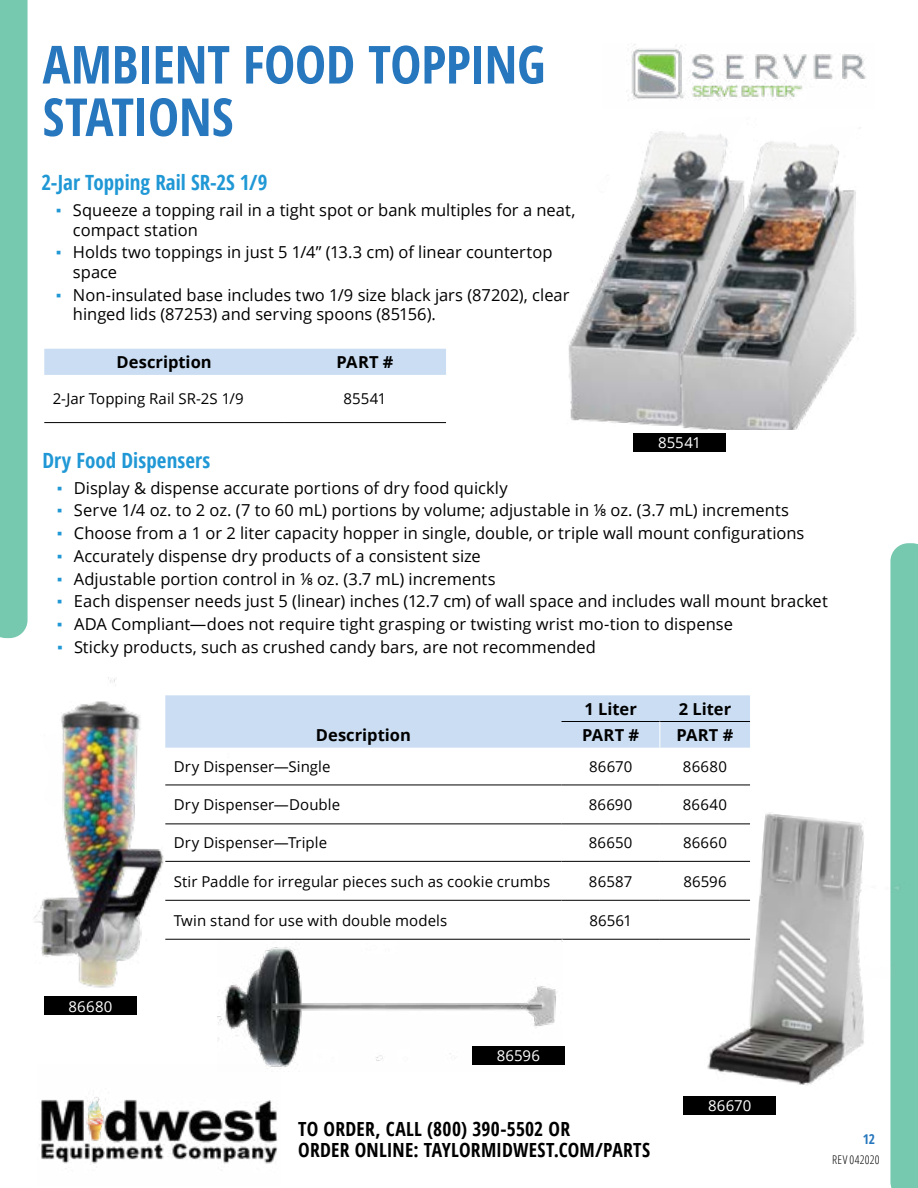
<style>
.page{position:relative;width:918px;height:1188px;background:#fff}
.page>*{position:absolute;margin:0;border:0;box-sizing:border-box;transform-origin:0 0}
.t1{font:700 52.5px/52.5px "Open Sans Condensed";letter-spacing:-.005em;color:#2677bd}
.t2{font:700 21px "Open Sans Condensed";letter-spacing:.005em;color:#2098d5}
.t3{font:700 19.5px/21px "Open Sans Condensed";letter-spacing:.01em;color:#000}
.t4{font:16.5px/19.5px "Open Sans";color:#000}
.t5{font:700 16.5px "Open Sans";color:#000}
.t6{font:15px "Open Sans";letter-spacing:.005em;color:#000}
.t7{font:15px "Open Sans";letter-spacing:.015em;color:#fff}
.t8{font:700 13.5px "Open Sans Condensed";color:#2677bd}
.t9{font:300 12px "Open Sans Condensed";letter-spacing:.02em;color:#000}
.s1{font-family:"Tahoma";color:#2098d5}
</style>
<div class="page">
<img style="left:39px;top:1097px;width:239px;height:67px">
<div style="left:0;top:0;width:28px;height:638px;background:#76c8af"></div>
<svg style="left:890px;top:543px;width:28px;height:645px;background:#7bcab2"></svg>
<div style="left:44px;top:349px;width:402px;height:26px;background:#caddf2"></div>
<hr style="left:44px;top:422px;width:240px;height:1px;background:#000">
<hr style="left:284px;top:422px;width:162px;height:1px;background:#000">
<img style="left:568px;top:222px;width:57px;height:201px">
<hr style="left:165px;top:785px;width:397px;height:1px;background:#000">
<hr style="left:562px;top:785px;width:98px;height:1px;background:#000">
<hr style="left:660px;top:785px;width:90px;height:1px;background:#000">
<hr style="left:165px;top:824px;width:397px;height:1px;background:#000">
<hr style="left:562px;top:824px;width:98px;height:1px;background:#000">
<hr style="left:660px;top:824px;width:90px;height:1px;background:#000">
<hr style="left:165px;top:861px;width:397px;height:1px;background:#000">
<hr style="left:562px;top:861px;width:98px;height:1px;background:#000">
<hr style="left:660px;top:861px;width:90px;height:1px;background:#000">
<hr style="left:165px;top:900px;width:397px;height:1px;background:#000">
<hr style="left:562px;top:900px;width:98px;height:1px;background:#000">
<hr style="left:660px;top:900px;width:90px;height:1px;background:#000">
<div style="left:243px;top:695px;width:507px;height:53px;background:#caddf2"></div>
<hr style="left:165px;top:939px;width:397px;height:1px;background:#000">
<hr style="left:562px;top:939px;width:98px;height:1px;background:#000">
<hr style="left:660px;top:939px;width:90px;height:1px;background:#000">
<div style="left:633px;top:433px;width:93px;height:18px;background:#000"></div>
<img style="left:33px;top:677px;width:210px;height:320px">
<div style="left:44px;top:997px;width:93px;height:18px;background:#000"></div>
<img style="left:625px;top:127px;width:236px;height:303px">
<img style="left:677px;top:765px;width:241px;height:345px">
<img style="left:218px;top:940px;width:345px;height:127px">
<div style="left:683px;top:1096px;width:93px;height:18px;background:#000"></div>
<div style="left:472px;top:1047px;width:93px;height:18px;background:#000"></div>
<img style="left:626px;top:43px;width:240px;height:58px">
<h1 class="t1" style="left:43px;top:37px;width:504px">AMBIENT FOOD TOPPING<br>STATIONS</h1>
<p class="t2" style="left:41px;top:168px;width:227px">2-Jar Topping Rail SR-2S 1/9</p>
<p class="t4" style="left:73px;top:200px;width:504px;text-indent:-17px"><span class="s1">▪</span> Squeeze a topping rail in a tight spot or bank multiples for a neat, compact station</p>
<p class="t4" style="left:73px;top:242px;width:481px;text-indent:-17px"><span class="s1">▪</span> Holds two toppings in just 5 1/4” (13.3 cm) of linear countertop space</p>
<p class="t4" style="left:73px;top:284px;width:498px;text-indent:-17px"><span class="s1">▪</span> Non-insulated base includes two 1/9 size black jars (87202), clear hinged lids (87253) and serving spoons (85156).</p>
<p class="t5" style="left:117px;top:350px;width:97px">Description</p>
<p class="t5" style="left:337px;top:350px;width:59px">PART #</p>
<p class="t6" style="left:53px;top:389px;width:193px">2-Jar Topping Rail SR-2S 1/9</p>
<p class="t6" style="left:344px;top:389px;width:44px">85541</p>
<p class="t7" style="left:658px;top:432px;width:44px">85541</p>
<p class="t2" style="left:42px;top:445px;width:170px">Dry Food Dispensers</p>
<p class="t4" style="left:57px;top:478px;width:452px"><span class="s1">▪</span> Display &amp; dispense accurate portions of dry food quickly</p>
<p class="t4" style="left:57px;top:500px;width:734px"><span class="s1">▪</span> Serve 1/4 oz. to 2 oz. (7 to 60 mL) portions by volume; adjustable in ⅛ oz. (3.7 mL) increments</p>
<p class="t4" style="left:57px;top:523px;width:749px"><span class="s1">▪</span> Choose from a 1 or 2 liter capacity hopper in single, double, or triple wall mount configurations</p>
<p class="t4" style="left:57px;top:546px;width:425px"><span class="s1">▪</span> Accurately dispense dry products of a consistent size</p>
<p class="t4" style="left:57px;top:569px;width:440px"><span class="s1">▪</span> Adjustable portion control in ⅛ oz. (3.7 mL) increments</p>
<p class="t4" style="left:57px;top:591px;width:772px"><span class="s1">▪</span> Each dispenser needs just 5 (linear) inches (12.7 cm) of wall space and includes wall mount bracket</p>
<p class="t4" style="left:57px;top:614px;width:678px"><span class="s1">▪</span> ADA Compliant—does not require tight grasping or twisting wrist mo-tion to dispense</p>
<p class="t4" style="left:57px;top:637px;width:541px"><span class="s1">▪</span> Sticky products, such as crushed candy bars, are not recommended</p>
<p class="t5" style="left:584px;top:697px;width:54px">1 Liter</p>
<p class="t5" style="left:679px;top:697px;width:54px">2 Liter</p>
<p class="t7" style="left:68px;top:996px;width:45px">86680</p>
<p class="t5" style="left:316px;top:723px;width:97px">Description</p>
<p class="t5" style="left:582px;top:723px;width:59px">PART #</p>
<p class="t5" style="left:676px;top:723px;width:59px">PART #</p>
<p class="t6" style="left:174px;top:756px;width:158px">Dry Dispenser—Single</p>
<p class="t6" style="left:589px;top:756px;width:45px">86670</p>
<p class="t6" style="left:683px;top:756px;width:45px">86680</p>
<p class="t6" style="left:174px;top:794px;width:168px">Dry Dispenser—Double</p>
<p class="t6" style="left:589px;top:794px;width:45px">86690</p>
<p class="t6" style="left:683px;top:794px;width:46px">86640</p>
<p class="t6" style="left:174px;top:833px;width:155px">Dry Dispenser—Triple</p>
<p class="t6" style="left:589px;top:833px;width:45px">86650</p>
<p class="t6" style="left:683px;top:833px;width:45px">86660</p>
<p class="t6" style="left:174px;top:871px;width:378px">Stir Paddle for irregular pieces such as cookie crumbs</p>
<p class="t6" style="left:589px;top:871px;width:45px">86587</p>
<p class="t6" style="left:683px;top:871px;width:45px">86596</p>
<p class="t6" style="left:174px;top:910px;width:275px">Twin stand for use with double models</p>
<p class="t6" style="left:589px;top:910px;width:44px">86561</p>
<p class="t7" style="left:497px;top:1046px;width:45px">86596</p>
<p class="t3" style="left:298px;top:1118px;width:353px">TO ORDER, CALL (800) 390-5502 OR<br>ORDER ONLINE: TAYLORMIDWEST.COM/PARTS</p>
<p class="t7" style="left:708px;top:1095px;width:45px">86670</p>
<p class="t8" style="left:863px;top:1130px;width:14px">12</p>
<p class="t9" style="left:832px;top:1152px;width:49px">REV 042020</p>
</div>
